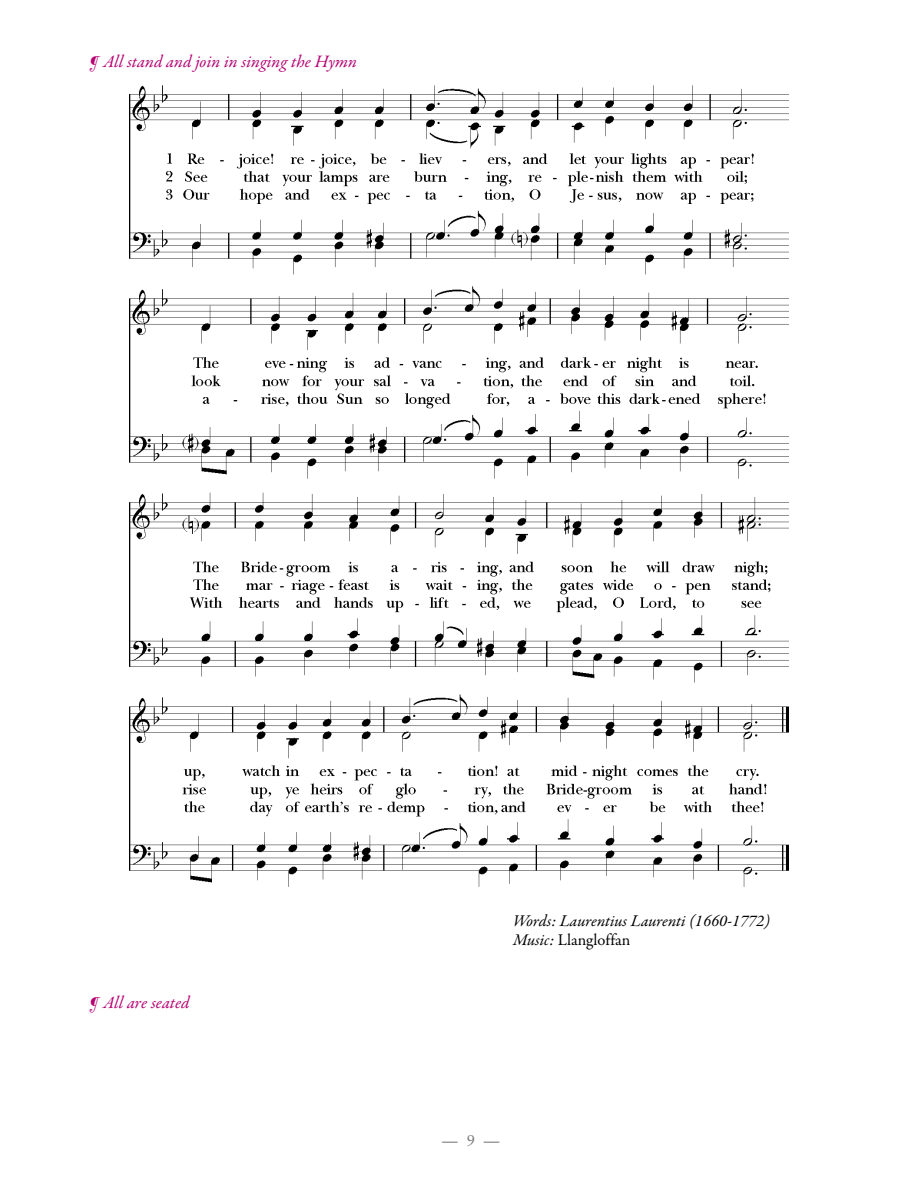
<style>
.page{position:relative;width:918px;height:1188px;background:#fff}
.page>*{position:absolute;margin:0;border:0;box-sizing:border-box;transform-origin:0 0}
.t1{font:italic 17.55px "Garamond Premr Pro";color:#b60072}
.t2{font:italic 16.5px/19.8px "Garamond Premr Pro";color:#000}
.t3{font:15.6px "Sabon LT Pro";color:#77787b}
.s1{font-style:normal}
</style>
<div class="page">
<img style="left:129px;top:85px;width:660px;height:802px">
<p class="t1" style="left:89px;top:50px;width:269px">¶ All stand and join in singing the Hymn</p>
<p class="t1" style="left:89px;top:991px;width:102px">¶ All are seated</p>
<p class="t2" style="left:513px;top:911px;width:259px">Words: Laurentius Laurenti (1660-1772)<br>Music: <span class="s1">Llangloffan</span></p>
<p class="t3" style="left:442px;top:1131px;width:59px">— 9 —</p>
</div>
